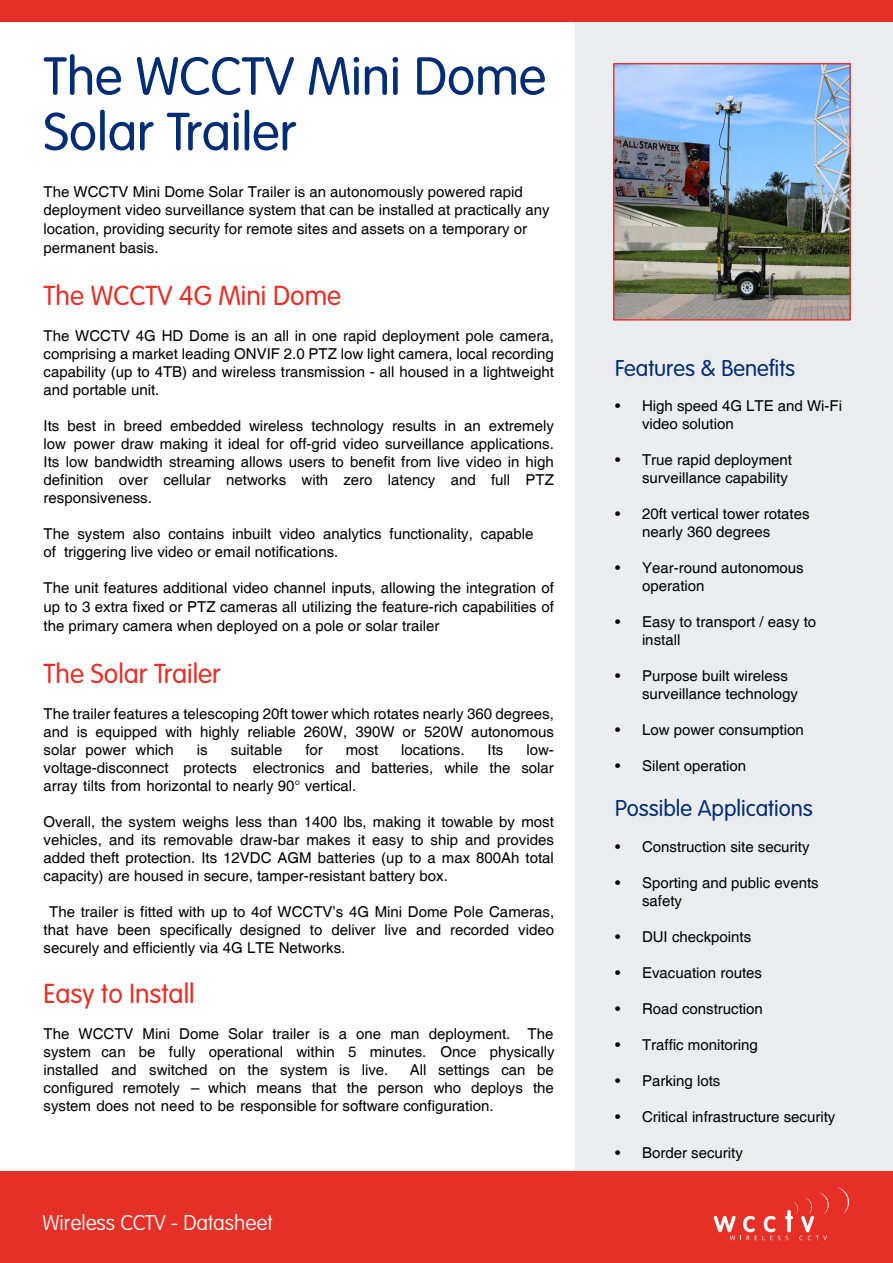
<style>
.page{position:relative;width:893px;height:1263px;background:#fff}
.page>*{position:absolute;margin:0;border:0;box-sizing:border-box;transform-origin:0 0}
.t1{font:300 52.5px/55.5px "VAG Rounded Std";color:#002d73}
.t2{font:300 27px "VAG Rounded Std";color:#e63027}
.t3{font:300 22.5px "VAG Rounded Std";color:#002d73}
.t4{font:100 21px "VAG Rounded Std";color:#fffffe}
.t5{font:21px "Myriad Pro";color:#fff}
.t6{font:15px/18px "Helvetica";color:#000;text-align:justify}
</style>
<div class="page">
<div style="left:575px;top:21px;width:318px;height:1150px;background:#ebecef"></div>
<div style="left:0;top:0;width:893px;height:21px;background:#e63027"></div>
<div style="left:0;top:1171px;width:893px;height:92px;background:#e63027"></div>
<svg style="left:837px;top:1187px;width:12px;height:27px"></svg>
<svg style="left:713px;top:1192px;width:116px;height:48px"></svg>
<img style="left:615px;top:65px;width:234px;height:254px">
<div style="left:613px;top:63px;width:238px;height:258px;border:1px solid #e63027"></div>
<h1 class="t1" style="left:44px;top:50px;width:504px">The WCCTV Mini Dome<br>Solar Trailer</h1>
<p class="t6" style="left:44px;top:183px;width:508px;line-height:18.6px;text-align:left">The WCCTV Mini Dome Solar Trailer is an autonomously powered rapid deployment video surveillance system that can be installed at practically any location, providing security for remote sites and assets on a temporary or permanent basis.</p>
<h2 class="t2" style="left:44px;top:280px;width:299px">The WCCTV 4G Mini Dome</h2>
<p class="t6" style="left:44px;top:327px;width:512px">The WCCTV 4G HD Dome is an all in one rapid deployment pole camera, comprising a market leading ONVIF 2.0 PTZ low light camera, local recording capability (up to 4TB) and wireless transmission - all housed in a lightweight and portable unit.</p>
<p class="t6" style="left:44px;top:417px;width:512px">Its best in breed embedded wireless technology results in an extremely low power draw making it ideal for off-grid video surveillance applications.<br>Its low bandwidth streaming allows users to benefit from live video in high definition over cellular networks with zero latency and full PTZ responsiveness.</p>
<p class="t6" style="left:44px;top:525px;width:491px">The system also contains inbuilt video analytics functionality, capable of triggering live video or email notifications.</p>
<p class="t6" style="left:44px;top:579px;width:512px;line-height:18.9px">The unit features additional video channel inputs, allowing the integration of up to 3 extra fixed or PTZ cameras all utilizing the feature-rich capabilities of the primary camera when deployed on a pole or solar trailer</p>
<h2 class="t2" style="left:44px;top:658px;width:179px">The Solar Trailer</h2>
<p class="t6" style="left:44px;top:705px;width:512px">The trailer features a telescoping 20ft tower which rotates nearly 360 degrees, and is equipped with highly reliable 260W, 390W or 520W autonomous solar power which</p>
<p class="t6" style="left:197px;top:741px;width:12px">is</p>
<p class="t6" style="left:231px;top:741px;width:53px">suitable</p>
<p class="t6" style="left:305px;top:741px;width:19px">for</p>
<p class="t6" style="left:346px;top:741px;width:34px">most</p>
<p class="t6" style="left:401px;top:741px;width:65px">locations.</p>
<p class="t6" style="left:488px;top:741px;width:17px">Its</p>
<p class="t6" style="left:44px;top:741px;width:512px;text-indent:483px">low&shy;voltage-disconnect protects electronics and batteries, while the solar array tilts from horizontal to nearly 90° vertical.</p>
<p class="t6" style="left:44px;top:813px;width:512px">Overall, the system weighs less than 1400 lbs, making it towable by most vehicles, and its removable draw-bar makes it easy to ship and provides added theft protection. Its 12VDC AGM batteries (up to a max 800Ah total capacity) are housed in secure, tamper-resistant battery box.</p>
<p class="t6" style="left:44px;top:903px;width:512px;text-indent:6px">The trailer is fitted with up to 4of WCCTV’s 4G Mini Dome Pole Cameras, that have been specifically designed to deliver live and recorded video securely and efficiently via 4G LTE Networks.</p>
<h2 class="t2" style="left:44px;top:978px;width:153px">Easy to Install</h2>
<p class="t6" style="left:44px;top:1025px;width:513px">The WCCTV Mini Dome Solar trailer is a one man deployment. The system can be fully operational within 5 minutes. Once physically installed and switched on the system is live.</p>
<p class="t6" style="left:44px;top:1061px;width:512px;text-indent:366px">All settings can be configured remotely – which means that the person who deploys the system does not need to be responsible for software configuration.</p>
<h3 class="t4" style="left:43px;top:1210px;width:231px">Wireless CCTV - Datasheet</h3>
<h3 class="t5" style="left:157px;top:1208px;width:25px">V -</h3>
<h3 class="t5" style="left:216px;top:1208px;width:12px">a</h3>
<h3 class="t3" style="left:615px;top:356px;width:182px">Features &amp; Benefits</h3>
<p class="t6" style="left:642px;top:397px;width:202px;text-indent:-27px">• High speed 4G LTE and Wi-Fi video solution</p>
<p class="t6" style="left:615px;top:451px;width:179px;text-align:right">• True rapid deployment surveillance capability</p>
<p class="t6" style="left:642px;top:505px;width:169px;text-indent:-27px">• 20ft vertical tower rotates nearly 360 degrees</p>
<p class="t6" style="left:642px;top:559px;width:163px;text-indent:-27px">• Year-round autonomous operation</p>
<p class="t6" style="left:642px;top:613px;width:176px;text-indent:-27px">• Easy to transport / easy to install</p>
<p class="t6" style="left:642px;top:667px;width:157px;text-indent:-27px">• Purpose built wireless surveillance technology</p>
<p class="t6" style="left:615px;top:721px;width:190px">• Low power consumption</p>
<p class="t6" style="left:615px;top:757px;width:133px">• Silent operation</p>
<h3 class="t3" style="left:615px;top:795px;width:199px">Possible Applications</h3>
<p class="t6" style="left:615px;top:838px;width:196px">• Construction site security</p>
<p class="t6" style="left:642px;top:874px;width:178px;text-indent:-27px">• Sporting and public events safety</p>
<p class="t6" style="left:615px;top:928px;width:138px">• DUI checkpoints</p>
<p class="t6" style="left:615px;top:964px;width:149px">• Evacuation routes</p>
<p class="t6" style="left:615px;top:1000px;width:149px">• Road construction</p>
<p class="t6" style="left:615px;top:1036px;width:144px">• Traffic monitoring</p>
<p class="t6" style="left:615px;top:1072px;width:107px">• Parking lots</p>
<p class="t6" style="left:615px;top:1108px;width:222px">• Critical infrastructure security</p>
<p class="t6" style="left:615px;top:1144px;width:129px">• Border security</p>
</div>
